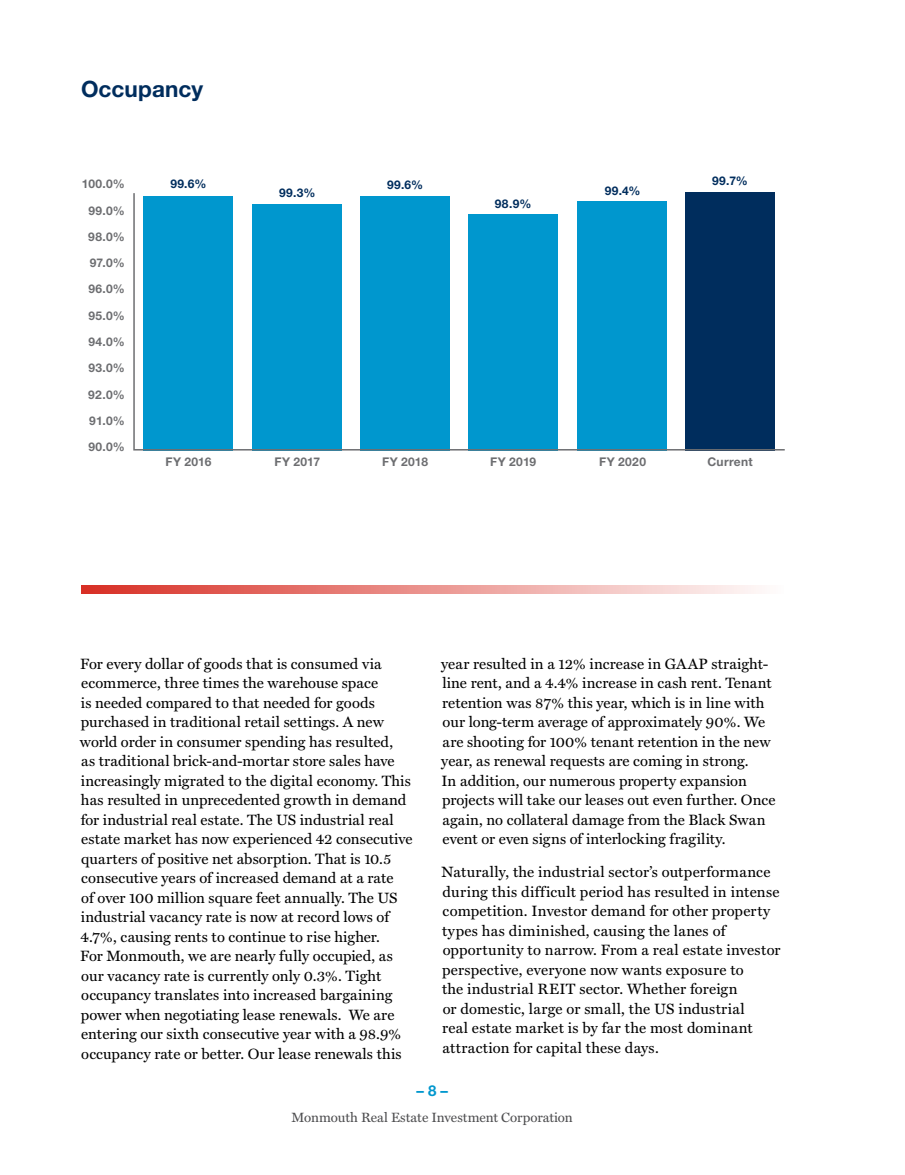
<style>
.page{position:relative;width:905px;height:1175px;background:#fff}
.page>*{position:absolute;margin:0;border:0;box-sizing:border-box;transform-origin:0 0}
.t1{font:700 22.5px "Helvetica Neue LT Std";letter-spacing:.005em;color:#002d5d}
.t2{font:15px/19.5px "Miller Text";letter-spacing:.01em;color:#000}
.t3{font:700 15px "Helvetica Neue LT Std";color:#0097ce}
.t4{font:13.5px "Miller Text";color:#4d4d4f}
.t5{font:700 12px/26.2px "Helvetica Neue LT Std";letter-spacing:.03em;color:#6d6e71;text-align:justify}
.t6{font:700 12px "Helvetica Neue LT Std";letter-spacing:.035em;color:#002d5d}
</style>
<div class="page">
<svg style="left:133px;top:192px;width:652px;height:259px"></svg>
<svg style="left:81px;top:585px;width:675px;height:9px;background:#ea918c"></svg>
<h1 class="t1" style="left:81px;top:75px;width:124px">Occupancy</h1>
<p class="t5" style="left:82px;top:170px;width:44px">100.0%</p>
<p class="t5" style="left:89px;top:197px;width:38px">99.0%</p>
<p class="t5" style="left:88px;top:223px;width:38px">98.0%</p>
<p class="t5" style="left:90px;top:249px;width:36px">97.0%</p>
<p class="t5" style="left:88px;top:276px;width:38px">96.0%</p>
<p class="t5" style="left:88px;top:302px;width:38px">95.0%</p>
<p class="t5" style="left:88px;top:328px;width:38px">94.0% 93.0% 92.0%</p>
<p class="t5" style="left:89px;top:407px;width:37px">91.0%</p>
<p class="t5" style="left:88px;top:433px;width:38px">90.0%</p>
<p class="t6" style="left:170px;top:177px;width:38px">99.6%</p>
<p class="t6" style="left:279px;top:185px;width:38px">99.3%</p>
<p class="t6" style="left:387px;top:178px;width:38px">99.6%</p>
<p class="t6" style="left:495px;top:196px;width:38px">98.9%</p>
<p class="t6" style="left:604px;top:183px;width:37px">99.4%</p>
<p class="t6" style="left:712px;top:173px;width:37px">99.7%</p>
<p class="t5" style="left:165px;top:448px;width:48px">FY 2016</p>
<p class="t5" style="left:274px;top:448px;width:47px">FY 2017</p>
<p class="t5" style="left:382px;top:448px;width:48px">FY 2018</p>
<p class="t5" style="left:707px;top:448px;width:47px">Current</p>
<p class="t5" style="left:490px;top:448px;width:48px">FY 2019</p>
<p class="t5" style="left:599px;top:448px;width:48px">FY 2020</p>
<p class="t2" style="left:80px;top:654px;width:334px">For every dollar of goods that is consumed via ecommerce, three times the warehouse space<br>is needed compared to that needed for goods purchased in traditional retail settings. A new world order in consumer spending has resulted,<br>as traditional brick-and-mortar store sales have increasingly migrated to the digital economy. This has resulted in unprecedented growth in demand for industrial real estate. The US industrial real estate market has now experienced 42 consecutive quarters of positive net absorption. That is 10.5 consecutive years of increased demand at a rate<br>of over 100 million square feet annually. The US industrial vacancy rate is now at record lows of 4.7%, causing rents to continue to rise higher.<br>For Monmouth, we are nearly fully occupied, as our vacancy rate is currently only 0.3%. Tight occupancy translates into increased bargaining power when negotiating lease renewals. We are entering our sixth consecutive year with a 98.9% occupancy rate or better. Our lease renewals this</p>
<p class="t2" style="left:441px;top:654px;width:335px">year resulted in a 12% increase in GAAP straight&shy;line rent, and a 4.4% increase in cash rent. Tenant retention was 87% this year, which is in line with our long-term average of approximately 90%. We are shooting for 100% tenant retention in the new year, as renewal requests are coming in strong.<br>In addition, our numerous property expansion projects will take our leases out even further. Once again, no collateral damage from the Black Swan event or even signs of interlocking fragility.</p>
<p class="t2" style="left:441px;top:862px;width:340px">Naturally, the industrial sector’s outperformance during this difficult period has resulted in intense competition. Investor demand for other property types has diminished, causing the lanes of opportunity to narrow. From a real estate investor perspective, everyone now wants exposure to<br>the industrial REIT sector. Whether foreign<br>or domestic, large or small, the US industrial<br>real estate market is by far the most dominant attraction for capital these days.</p>
<p class="t3" style="left:416px;top:1081px;width:33px">– 8 –</p>
<p class="t4" style="left:291px;top:1109px;width:283px">Monmouth Real Estate Investment Corporation</p>
</div>
